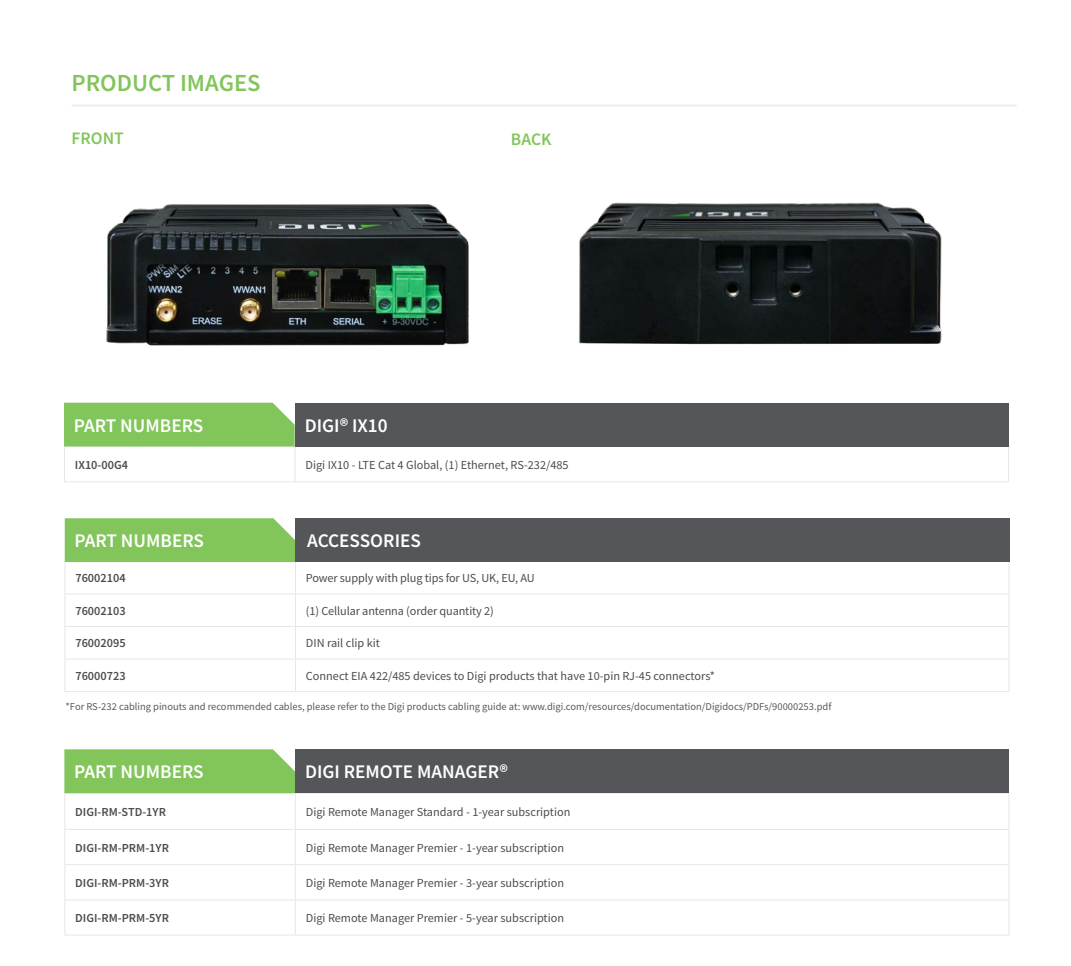
<style>
.page{position:relative;width:1071px;height:966px;background:#fff}
.page>*{position:absolute;margin:0;border:0;box-sizing:border-box;transform-origin:0 0}
.t1{font:600 24.5px "Source Sans Pro";color:#82c55b}
.t2{font:600 19.25px "Source Sans Pro";color:#fff}
.Bullets{font:600 17.5px "Source Sans Pro";color:#82c55b}
.Table_-_Header{font:12.25px "Source Sans Pro";color:#4d4d4f}
.Table_-_Header-2{font:600 12.25px "Source Sans Pro";color:#4d4d4f}
.Bullets-2{font:10.5px "Source Sans Pro";color:#58595b}
</style>
<div class="page">
<svg style="left:65px;top:562px;width:944px;height:128px"></svg>
<hr style="left:295px;top:561px;width:1px;height:32px;background:#e6e7e8">
<hr style="left:295px;top:594px;width:1px;height:31px;background:#e6e7e8">
<hr style="left:64px;top:626px;width:1px;height:32px;background:#e6e7e8">
<hr style="left:295px;top:626px;width:1px;height:32px;background:#e6e7e8">
<hr style="left:1009px;top:626px;width:1px;height:32px;background:#e6e7e8">
<hr style="left:295px;top:659px;width:1px;height:31px;background:#e6e7e8">
<hr style="left:64px;top:560px;width:231px;height:1px;background:#e6e7e8">
<hr style="left:64px;top:561px;width:1px;height:32px;background:#e6e7e8">
<hr style="left:295px;top:560px;width:714px;height:1px;background:#e6e7e8">
<hr style="left:1009px;top:561px;width:1px;height:32px;background:#e6e7e8">
<hr style="left:64px;top:593px;width:231px;height:1px;background:#e6e7e8">
<hr style="left:64px;top:594px;width:1px;height:31px;background:#e6e7e8">
<hr style="left:295px;top:593px;width:714px;height:1px;background:#e6e7e8">
<hr style="left:1009px;top:594px;width:1px;height:31px;background:#e6e7e8">
<hr style="left:64px;top:625px;width:231px;height:1px;background:#e6e7e8">
<hr style="left:295px;top:625px;width:714px;height:1px;background:#e6e7e8">
<hr style="left:64px;top:658px;width:231px;height:1px;background:#e6e7e8">
<hr style="left:64px;top:659px;width:1px;height:31px;background:#e6e7e8">
<hr style="left:295px;top:658px;width:714px;height:1px;background:#e6e7e8">
<hr style="left:1009px;top:659px;width:1px;height:31px;background:#e6e7e8">
<hr style="left:64px;top:690px;width:231px;height:1px;background:#e6e7e8">
<hr style="left:295px;top:690px;width:714px;height:1px;background:#e6e7e8">
<div style="left:65px;top:518px;width:230px;height:44px;background:#82c55b"></div>
<div style="left:296px;top:518px;width:714px;height:44px;background:#54565a"></div>
<hr style="left:64px;top:481px;width:231px;height:1px;background:#e6e7e8">
<hr style="left:295px;top:481px;width:714px;height:1px;background:#e6e7e8">
<svg style="left:64px;top:402px;width:945px;height:79px"></svg>
<div style="left:295px;top:402px;width:714px;height:44px;background:#54565a"></div>
<hr style="left:72px;top:105px;width:945px;height:1px;background:#eaebeb">
<img style="left:106px;top:204px;width:363px;height:142px">
<img style="left:579px;top:202px;width:363px;height:143px">
<svg style="left:65px;top:793px;width:944px;height:141px"></svg>
<hr style="left:64px;top:792px;width:231px;height:1px;background:#e6e7e8">
<hr style="left:64px;top:793px;width:1px;height:35px;background:#e6e7e8">
<hr style="left:295px;top:792px;width:714px;height:1px;background:#e6e7e8">
<hr style="left:295px;top:793px;width:1px;height:35px;background:#e6e7e8">
<hr style="left:1009px;top:793px;width:1px;height:35px;background:#e6e7e8">
<hr style="left:64px;top:828px;width:231px;height:1px;background:#e6e7e8">
<hr style="left:64px;top:829px;width:1px;height:34px;background:#e6e7e8">
<hr style="left:295px;top:828px;width:714px;height:1px;background:#e6e7e8">
<hr style="left:295px;top:829px;width:1px;height:34px;background:#e6e7e8">
<hr style="left:1009px;top:829px;width:1px;height:34px;background:#e6e7e8">
<hr style="left:64px;top:863px;width:231px;height:1px;background:#e6e7e8">
<hr style="left:64px;top:864px;width:1px;height:35px;background:#e6e7e8">
<hr style="left:295px;top:863px;width:714px;height:1px;background:#e6e7e8">
<hr style="left:295px;top:864px;width:1px;height:35px;background:#e6e7e8">
<hr style="left:1009px;top:864px;width:1px;height:35px;background:#e6e7e8">
<hr style="left:64px;top:899px;width:231px;height:1px;background:#e6e7e8">
<hr style="left:64px;top:899px;width:1px;height:35px;background:#e6e7e8">
<hr style="left:295px;top:899px;width:714px;height:1px;background:#e6e7e8">
<hr style="left:295px;top:899px;width:1px;height:35px;background:#e6e7e8">
<hr style="left:1009px;top:899px;width:1px;height:35px;background:#e6e7e8">
<hr style="left:64px;top:934px;width:231px;height:1px;background:#e6e7e8">
<hr style="left:295px;top:934px;width:714px;height:1px;background:#e6e7e8">
<div style="left:64px;top:749px;width:231px;height:43px;background:#82c55b"></div>
<div style="left:295px;top:749px;width:714px;height:43px;background:#54565a"></div>
<p class="t1" style="left:71px;top:67px;width:191px">PRODUCT IMAGES</p>
<p class="Bullets" style="left:72px;top:127px;width:54px">FRONT</p>
<p class="Bullets" style="left:511px;top:128px;width:42px">BACK</p>
<p class="t2" style="left:74px;top:412px;width:131px">PART NUMBERS</p>
<p class="t2" style="left:305px;top:412px;width:84px">DIGI® IX10</p>
<p class="Table_-_Header-2" style="left:75px;top:456px;width:55px">IX10-00G4</p>
<p class="Table_-_Header" style="left:306px;top:456px;width:265px">Digi IX10 - LTE Cat 4 Global, (1) Ethernet, RS-232/485</p>
<p class="t2" style="left:75px;top:528px;width:131px">PART NUMBERS</p>
<p class="t2" style="left:307px;top:528px;width:115px">ACCESSORIES</p>
<p class="Table_-_Header-2" style="left:75px;top:570px;width:52px">76002104</p>
<p class="Table_-_Header" style="left:306px;top:570px;width:230px">Power supply with plug tips for US, UK, EU, AU</p>
<p class="Table_-_Header-2" style="left:75px;top:602px;width:52px">76002103</p>
<p class="Table_-_Header" style="left:306px;top:602px;width:189px">(1) Cellular antenna (order quantity 2)</p>
<p class="Table_-_Header-2" style="left:75px;top:635px;width:52px">76002095</p>
<p class="Table_-_Header" style="left:306px;top:635px;width:76px">DIN rail clip kit</p>
<p class="Table_-_Header-2" style="left:75px;top:667px;width:52px">76000723</p>
<p class="Table_-_Header" style="left:306px;top:667px;width:411px">Connect EIA 422/485 devices to Digi products that have 10-pin RJ-45 connectors*</p>
<p class="Bullets-2" style="left:66px;top:699px;width:767px">*For RS-232 cabling pinouts and recommended cables, please refer to the Digi products cabling guide at: www.digi.com/resources/documentation/Digidocs/PDFs/90000253.pdf</p>
<p class="t2" style="left:74px;top:758px;width:131px">PART NUMBERS</p>
<p class="t2" style="left:305px;top:758px;width:205px">DIGI REMOTE MANAGER®</p>
<p class="Table_-_Header-2" style="left:75px;top:803px;width:92px">DIGI-RM-STD-1YR</p>
<p class="Table_-_Header" style="left:306px;top:803px;width:266px">Digi Remote Manager Standard - 1-year subscription</p>
<p class="Table_-_Header-2" style="left:75px;top:839px;width:95px">DIGI-RM-PRM-1YR</p>
<p class="Table_-_Header" style="left:306px;top:839px;width:260px">Digi Remote Manager Premier - 1-year subscription</p>
<p class="Table_-_Header-2" style="left:75px;top:874px;width:95px">DIGI-RM-PRM-3YR</p>
<p class="Table_-_Header" style="left:306px;top:874px;width:260px">Digi Remote Manager Premier - 3-year subscription</p>
<p class="Table_-_Header-2" style="left:75px;top:909px;width:95px">DIGI-RM-PRM-5YR</p>
<p class="Table_-_Header" style="left:306px;top:909px;width:260px">Digi Remote Manager Premier - 5-year subscription</p>
</div>
